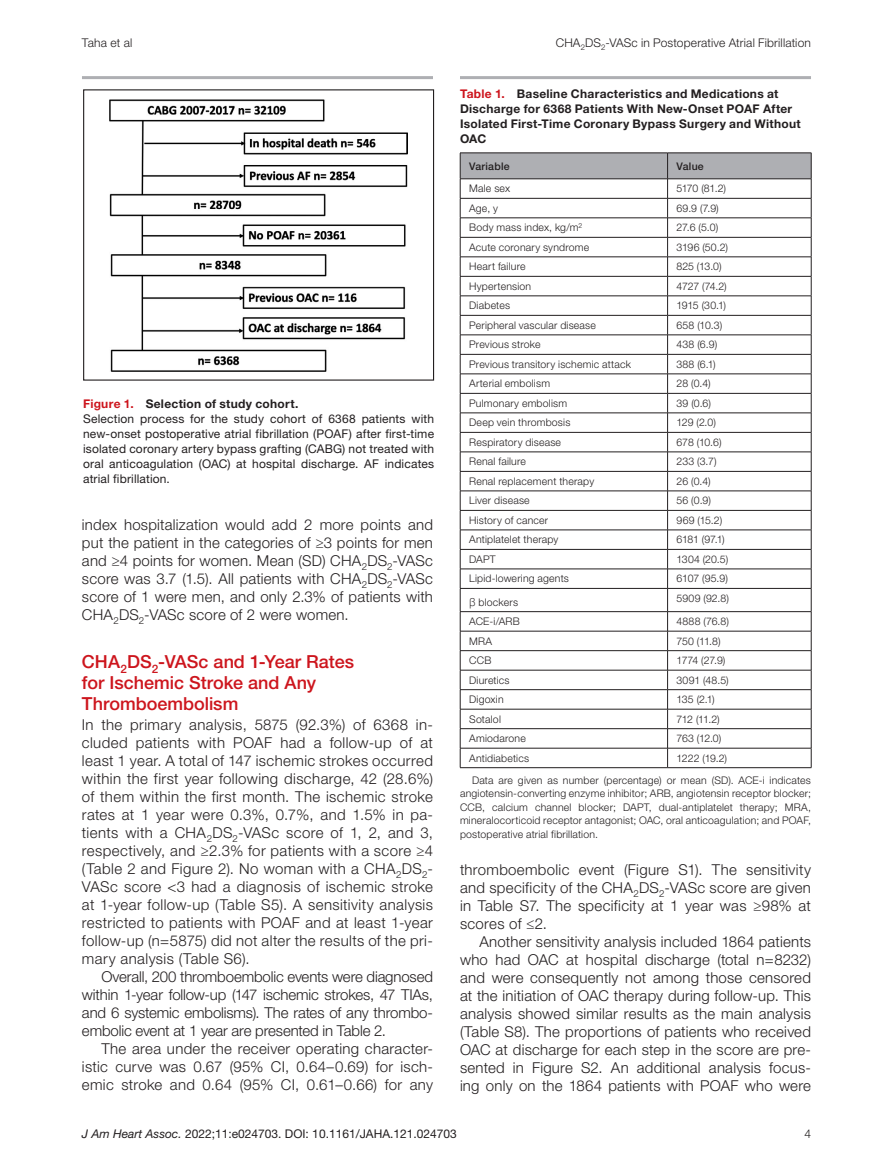
<style>
.page{position:relative;width:893px;height:1174px;background:#fff}
.page>*{position:absolute;margin:0;border:0;box-sizing:border-box;transform-origin:0 0}
.t1{font:500 18px/21px "Helvetica Neue LT Std";color:#cd151d}
.t2{font:300 15px/18px "Helvetica Neue LT Std";letter-spacing:.015em;color:#231f20;text-align:justify}
.t3{font:12px/15px "Helvetica Neue LT Std";letter-spacing:.01em;color:#231f20}
.t4{font:700 12px/15px "Helvetica Neue LT Std";letter-spacing:.025em;color:#231f20}
.t5{font:300 12px "Helvetica Neue LT Std";letter-spacing:.015em;color:#231f20}
.t6{font:300 10.5px/13.5px "Helvetica Neue LT Std";letter-spacing:.02em;color:#231f20}
.t7{font:500 10.5px "Helvetica Neue LT Std";letter-spacing:.02em;color:#231f20}
.s1{font-weight:700;color:#cd151d}
.s2{font-weight:700}
.s3{color:#cd151d}
.s4{font-family:"Noto Sans"}
.s5{font-style:italic}
</style>
<div class="page">
<img style="left:110px;top:99px;width:297px;height:273px">
<div style="left:83px;top:89px;width:351px;height:291px;border:1px solid #231f20"></div>
<hr style="left:460px;top:767px;width:208px;height:1px;background:#231f20">
<svg style="left:460px;top:153px;width:352px;height:614px"></svg>
<hr style="left:668px;top:767px;width:143px;height:1px;background:#231f20">
<hr style="left:82px;top:76px;width:351px;height:3px;background:#aeafb3">
<hr style="left:460px;top:76px;width:351px;height:3px;background:#aeafb3">
<p class="t5" style="left:82px;top:35px;width:52px">Taha et al</p>
<p class="t5" style="left:556px;top:35px;width:257px">CHA<sub>2</sub>DS<sub>2</sub>-VASc in Postoperative Atrial Fibrillation</p>
<p class="t3" style="left:83px;top:396px;width:352px"><span class="s1">Figure 1.</span> <span class="s2">Selection of study cohort.<br></span>Selection process for the study cohort of 6368 patients with new-onset postoperative atrial fibrillation (POAF) after first-time isolated coronary artery bypass grafting (CABG) not treated with oral anticoagulation (OAC) at hospital discharge. AF indicates atrial fibrillation.</p>
<p class="t2" style="left:82px;top:515px;width:353px">index hospitalization would add 2 more points and put the patient in the categories of ≥3 points for men and ≥4 points for women. Mean (SD) CHA<sub>2</sub>DS<sub>2</sub>-VASc score was 3.7 (1.5). All patients with CHA<sub>2</sub>DS<sub>2</sub>-VASc score of 1 were men, and only 2.3% of patients with CHA<sub>2</sub>DS<sub>2</sub>-VASc score of 2 were women.</p>
<p class="t1" style="left:82px;top:650px;width:274px">CHA<sub>2</sub>DS<sub>2</sub>-VASc and 1-Year Rates for Ischemic Stroke and Any<br>Thromboembolism</p>
<p class="t2" style="left:82px;top:715px;width:353px">In the primary analysis, 5875 (92.3%) of 6368 in&shy;cluded patients with POAF had a follow-up of at least 1 year. A total of 147 ischemic strokes occurred within the first year following discharge, 42 (28.6%) of them within the first month. The ischemic stroke rates at 1 year were 0.3%, 0.7%, and 1.5% in pa&shy;tients with a CHA<sub>2</sub>DS<sub>2</sub>-VASc score of 1, 2, and 3, respectively, and ≥2.3% for patients with a score ≥4 (Table 2 and Figure 2). No woman with a CHA<sub>2</sub>DS<sub>2</sub>- VASc score &lt;3 had a diagnosis of ischemic stroke at 1-year follow-up (Table S5). A sensitivity analysis restricted to patients with POAF and at least 1-year follow-up (n=5875) did not alter the results of the pri&shy;mary analysis (Table S6).</p>
<p class="t2" style="left:82px;top:967px;width:352px;text-indent:19px">Overall, 200 thromboembolic events were diagnosed within 1-year follow-up (147 ischemic strokes, 47 TIAs, and 6 systemic embolisms). The rates of any thrombo&shy;embolic event at 1 year are presented in Table 2.</p>
<p class="t2" style="left:82px;top:1039px;width:352px;text-indent:19px">The area under the receiver operating character&shy;istic curve was 0.67 (95% CI, 0.64–0.69) for isch&shy;emic stroke and 0.64 (95% CI, 0.61–0.66) for any</p>
<p class="t4" style="left:460px;top:86px;width:342px"><span class="s3">Table 1.</span> Baseline Characteristics and Medications at Discharge for 6368 Patients With New-Onset POAF After Isolated First-Time Coronary Bypass Surgery and Without OAC</p>
<p class="t7" style="left:469px;top:160px;width:42px">Variable</p>
<p class="t7" style="left:677px;top:160px;width:29px">Value</p>
<p class="t6" style="left:469px;top:182px;width:42px">Male sex</p>
<p class="t6" style="left:677px;top:182px;width:51px">5170 (81.2)</p>
<p class="t6" style="left:469px;top:201px;width:30px">Age, y</p>
<p class="t6" style="left:677px;top:201px;width:44px">69.9 (7.9)</p>
<p class="t6" style="left:469px;top:221px;width:115px">Body mass index, kg/m<sup>2</sup></p>
<p class="t6" style="left:677px;top:221px;width:43px">27.6 (5.0)</p>
<p class="t6" style="left:469px;top:240px;width:122px">Acute coronary syndrome</p>
<p class="t6" style="left:677px;top:240px;width:53px">3196 (50.2)</p>
<p class="t6" style="left:469px;top:260px;width:58px">Heart failure</p>
<p class="t6" style="left:677px;top:260px;width:47px">825 (13.0)</p>
<p class="t6" style="left:469px;top:279px;width:64px">Hypertension</p>
<p class="t6" style="left:677px;top:279px;width:52px">4727 (74.2)</p>
<p class="t6" style="left:469px;top:299px;width:42px">Diabetes</p>
<p class="t6" style="left:677px;top:299px;width:51px">1915 (30.1)</p>
<p class="t6" style="left:469px;top:318px;width:128px">Peripheral vascular disease</p>
<p class="t6" style="left:677px;top:318px;width:47px">658 (10.3)</p>
<p class="t6" style="left:469px;top:338px;width:73px">Previous stroke</p>
<p class="t6" style="left:677px;top:338px;width:42px">438 (6.9)</p>
<p class="t6" style="left:469px;top:357px;width:163px">Previous transitory ischemic attack</p>
<p class="t6" style="left:677px;top:357px;width:41px">388 (6.1)</p>
<p class="t6" style="left:469px;top:377px;width:82px">Arterial embolism</p>
<p class="t6" style="left:677px;top:377px;width:35px">28 (0.4)</p>
<p class="t6" style="left:469px;top:396px;width:99px">Pulmonary embolism</p>
<p class="t6" style="left:677px;top:396px;width:36px">39 (0.6)</p>
<p class="t6" style="left:469px;top:416px;width:103px">Deep vein thrombosis</p>
<p class="t6" style="left:677px;top:416px;width:41px">129 (2.0)</p>
<p class="t6" style="left:469px;top:435px;width:93px">Respiratory disease</p>
<p class="t6" style="left:677px;top:435px;width:46px">678 (10.6)</p>
<p class="t6" style="left:469px;top:455px;width:58px">Renal failure</p>
<p class="t6" style="left:677px;top:455px;width:42px">233 (3.7)</p>
<p class="t6" style="left:469px;top:474px;width:127px">Renal replacement therapy</p>
<p class="t6" style="left:677px;top:474px;width:36px">26 (0.4)</p>
<p class="t6" style="left:469px;top:494px;width:62px">Liver disease</p>
<p class="t6" style="left:677px;top:494px;width:36px">56 (0.9)</p>
<p class="t6" style="left:469px;top:513px;width:81px">History of cancer</p>
<p class="t6" style="left:677px;top:513px;width:47px">969 (15.2)</p>
<p class="t6" style="left:469px;top:533px;width:91px">Antiplatelet therapy</p>
<p class="t6" style="left:677px;top:533px;width:50px">6181 (97.1)</p>
<p class="t6" style="left:469px;top:552px;width:28px">DAPT</p>
<p class="t6" style="left:677px;top:552px;width:53px">1304 (20.5)</p>
<p class="t6" style="left:469px;top:572px;width:101px">Lipid-lowering agents</p>
<p class="t6" style="left:677px;top:572px;width:53px">6107 (95.9)</p>
<p class="t6" style="left:469px;top:595px;width:50px"><span class="s4">β</span> blockers</p>
<p class="t6" style="left:677px;top:591px;width:54px">5909 (92.8)</p>
<p class="t6" style="left:469px;top:614px;width:52px">ACE-i/ARB</p>
<p class="t6" style="left:677px;top:614px;width:54px">4888 (76.8)</p>
<p class="t6" style="left:469px;top:634px;width:24px">MRA</p>
<p class="t6" style="left:677px;top:634px;width:46px">750 (11.8)</p>
<p class="t6" style="left:469px;top:653px;width:24px">CCB</p>
<p class="t6" style="left:677px;top:653px;width:50px">1774 (27.9)</p>
<p class="t6" style="left:469px;top:673px;width:42px">Diuretics</p>
<p class="t6" style="left:677px;top:673px;width:54px">3091 (48.5)</p>
<p class="t6" style="left:469px;top:692px;width:36px">Digoxin</p>
<p class="t6" style="left:677px;top:692px;width:40px">135 (2.1)</p>
<p class="t6" style="left:469px;top:712px;width:33px">Sotalol</p>
<p class="t6" style="left:677px;top:712px;width:45px">712 (11.2)</p>
<p class="t6" style="left:469px;top:731px;width:58px">Amiodarone</p>
<p class="t6" style="left:677px;top:731px;width:46px">763 (12.0)</p>
<p class="t6" style="left:469px;top:751px;width:61px">Antidiabetics</p>
<p class="t6" style="left:472px;top:747px;width:340px;line-height:21.9px;text-indent:205px">1222 (19.2)<br>Data are given as number (percentage) or mean (SD). ACE-i indicates</p>
<p class="t6" style="left:460px;top:786px;width:352px;text-align:justify">angiotensin-converting enzyme inhibitor; ARB, angiotensin receptor blocker; CCB, calcium channel blocker; DAPT, dual-antiplatelet therapy; MRA, mineralocorticoid receptor antagonist; OAC, oral anticoagulation; and POAF, postoperative atrial fibrillation.</p>
<p class="t2" style="left:460px;top:860px;width:353px">thromboembolic event (Figure S1). The sensitivity and specificity of the CHA<sub>2</sub>DS<sub>2</sub>-VASc score are given in Table S7. The specificity at 1 year was ≥98% at scores of ≤2.</p>
<p class="t2" style="left:460px;top:932px;width:353px;text-indent:20px">Another sensitivity analysis included 1864 patients who had OAC at hospital discharge (total n=8232) and were consequently not among those censored at the initiation of OAC therapy during follow-up. This analysis showed similar results as the main analysis (Table S8). The proportions of patients who received OAC at discharge for each step in the score are pre&shy;sented in Figure S2. An additional analysis focus&shy;ing only on the 1864 patients with POAF who were</p>
<p class="t3" style="left:82px;top:1126px;width:376px"><span class="s5">J Am Heart Assoc.</span> 2022;11:e024703. DOI: 10.1161/JAHA.121.024703</p>
<p class="t5" style="left:804px;top:1126px;width:8px">4</p>
</div>
